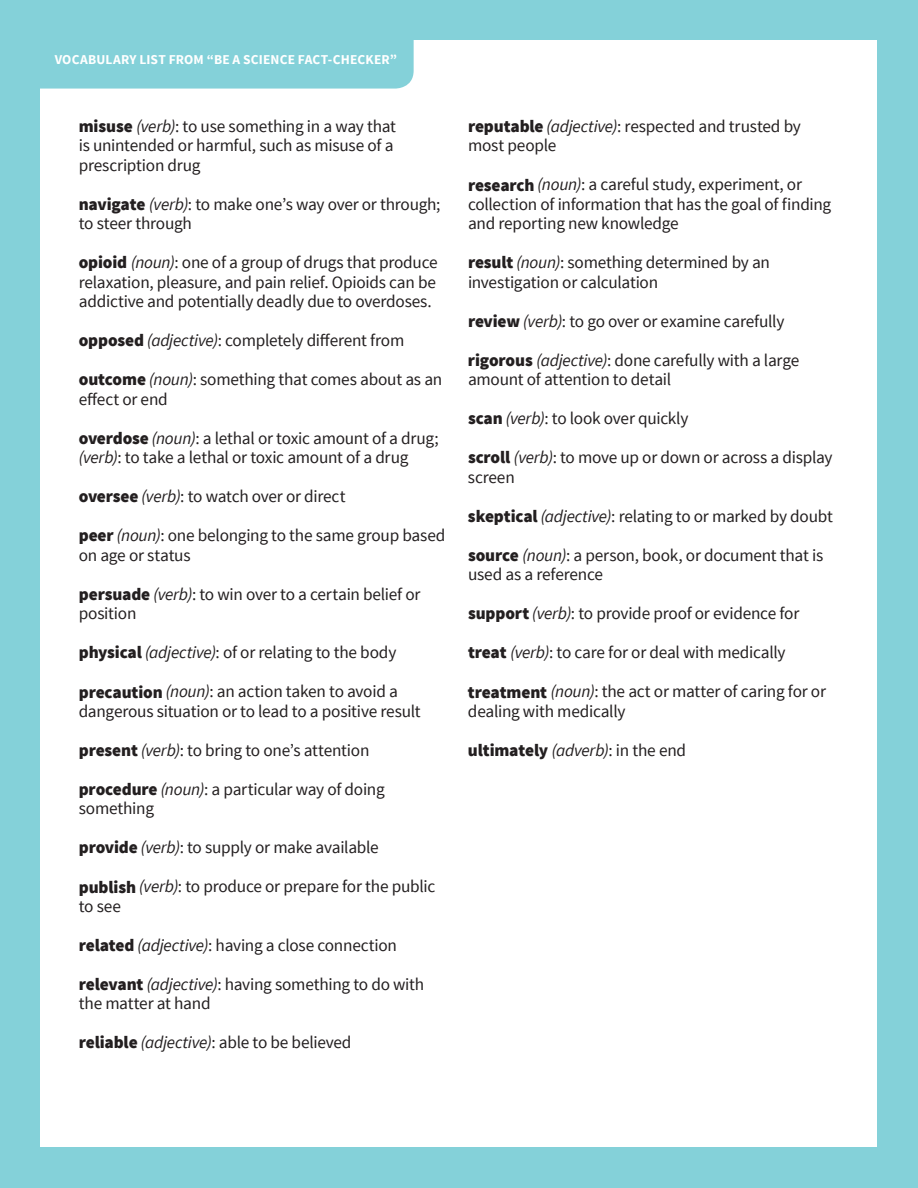
<style>
.page{position:relative;width:918px;height:1188px;background:#84d1d9}
.page>*{position:absolute;margin:0;border:0;box-sizing:border-box;transform-origin:0 0}
.t1{font:17.25px/19.5px "Source Sans Pro";letter-spacing:-.015em;color:#231f20}
.t2{font:900 17.25px "Source Sans Pro";letter-spacing:-.01em;color:#231f20}
.t3{font:700 13.5px "Source Sans Pro";letter-spacing:.01em;color:#fff}
.s1{font-weight:900}
.s2{font-style:italic}
.s3{font-weight:400;font-style:italic}
.s4{font-weight:400}
</style>
<div class="page">
<div style="left:40px;top:40px;width:838px;height:1108px;background:#fff"></div>
<div style="left:22px;top:27px;width:392px;height:62px;background:#84d1d9"></div>
<p class="t3" style="left:55px;top:51px;width:344px">VOCABULARY LIST FROM “BE A SCIENCE FACT-CHECKER”</p>
<p class="t1" style="left:79px;top:117px;width:319px"><span class="s1">misuse</span> <span class="s2">(verb)</span>: to use something in a way that is unintended or harmful, such as misuse of a prescription drug</p>
<p class="t1" style="left:79px;top:195px;width:363px"><span class="s1">navigate</span> <span class="s2">(verb)</span>: to make one’s way over or through; to steer through</p>
<p class="t1" style="left:79px;top:253px;width:360px;text-align:justify"><span class="s1">opioid</span> <span class="s2">(noun)</span>: one of a group of drugs that produce relaxation, pleasure, and pain relief. Opioids can be addictive and potentially deadly due to overdoses.</p>
<p class="t1" style="left:79px;top:331px;width:327px"><span class="s1">opposed</span> <span class="s2">(adjective)</span>: completely different from</p>
<p class="t1" style="left:79px;top:370px;width:365px"><span class="s1">outcome</span> <span class="s2">(noun)</span>: something that comes about as an effect or end</p>
<p class="t1" style="left:79px;top:429px;width:361px"><span class="s1">overdose</span> <span class="s2">(noun)</span>: a lethal or toxic amount of a drug; <span class="s2">(verb)</span>: to take a lethal or toxic amount of a drug</p>
<p class="t1" style="left:79px;top:487px;width:268px"><span class="s1">oversee</span> <span class="s2">(verb)</span>: to watch over or direct</p>
<p class="t1" style="left:79px;top:526px;width:368px"><span class="s1">peer</span> <span class="s2">(noun)</span>: one belonging to the same group based on age or status</p>
<p class="t1" style="left:79px;top:585px;width:343px"><span class="s1">persuade</span> <span class="s2">(verb)</span>: to win over to a certain belief or position</p>
<p class="t1" style="left:79px;top:643px;width:319px"><span class="s1">physical</span> <span class="s2">(adjective)</span>: of or relating to the body</p>
<p class="t1" style="left:79px;top:682px;width:343px"><span class="s1">precaution</span> <span class="s2">(noun)</span>: an action taken to avoid a dangerous situation or to lead to a positive result</p>
<p class="t1" style="left:79px;top:741px;width:292px"><span class="s1">present</span> <span class="s2">(verb)</span>: to bring to one’s attention</p>
<p class="t1" style="left:79px;top:780px;width:307px"><span class="s1">procedure</span> <span class="s2">(noun)</span>: a particular way of doing something</p>
<p class="t1" style="left:79px;top:838px;width:302px"><span class="s1">provide</span> <span class="s2">(verb)</span>: to supply or make available</p>
<p class="t1" style="left:79px;top:877px;width:358px"><span class="s1">publish</span> <span class="s2">(verb)</span>: to produce or prepare for the public to see</p>
<p class="t1" style="left:79px;top:936px;width:320px"><span class="s1">related</span> <span class="s2">(adjective)</span>: having a close connection</p>
<p class="t1" style="left:79px;top:975px;width:347px"><span class="s1">relevant</span> <span class="s2">(adjective)</span>: having something to do with the matter at hand</p>
<p class="t1" style="left:79px;top:1033px;width:274px"><span class="s1">reliable</span> <span class="s2">(adjective)</span>: able to be believed</p>
<p class="t1" style="left:468px;top:117px;width:334px"><span class="s1">reputable</span> <span class="s2">(adjective)</span>: respected and trusted by most people</p>
<p class="t1" style="left:468px;top:175px;width:365px"><span class="s1">research</span> <span class="s2">(noun)</span>: a careful study, experiment, or collection of information that has the goal of finding and reporting new knowledge</p>
<p class="t1" style="left:468px;top:253px;width:304px"><span class="s1">result</span> <span class="s2">(noun)</span>: something determined by an investigation or calculation</p>
<p class="t1" style="left:468px;top:312px;width:318px"><span class="s1">review</span> <span class="s2">(verb)</span>: to go over or examine carefully</p>
<p class="t1" style="left:468px;top:351px;width:333px"><span class="s1">rigorous</span> <span class="s2">(adjective)</span>: done carefully with a large amount of attention to detail</p>
<p class="t1" style="left:468px;top:409px;width:222px"><span class="s1">scan</span> <span class="s2">(verb)</span>: to look over quickly</p>
<p class="t1" style="left:468px;top:448px;width:366px"><span class="s1">scroll</span> <span class="s2">(verb)</span>: to move up or down or across a display screen</p>
<p class="t1" style="left:468px;top:507px;width:366px"><span class="s1">skeptical</span> <span class="s2">(adjective)</span>: relating to or marked by doubt</p>
<p class="t1" style="left:468px;top:546px;width:357px"><span class="s1">source</span> <span class="s2">(noun)</span>: a person, book, or document that is used as a reference</p>
<p class="t1" style="left:468px;top:604px;width:333px"><span class="s1">support</span> <span class="s2">(verb)</span>: to provide proof or evidence for</p>
<p class="t1" style="left:468px;top:643px;width:319px"><span class="s1">treat</span> <span class="s2">(verb)</span>: to care for or deal with medically</p>
<p class="t1" style="left:468px;top:682px;width:360px"><span class="s1">treatment</span> <span class="s2">(noun)</span>: the act or matter of caring for or dealing with medically</p>
<p class="t2" style="left:468px;top:739px;width:220px">ultimately <span class="s3">(adverb)</span><span class="s4">: in the end</span></p>
</div>
